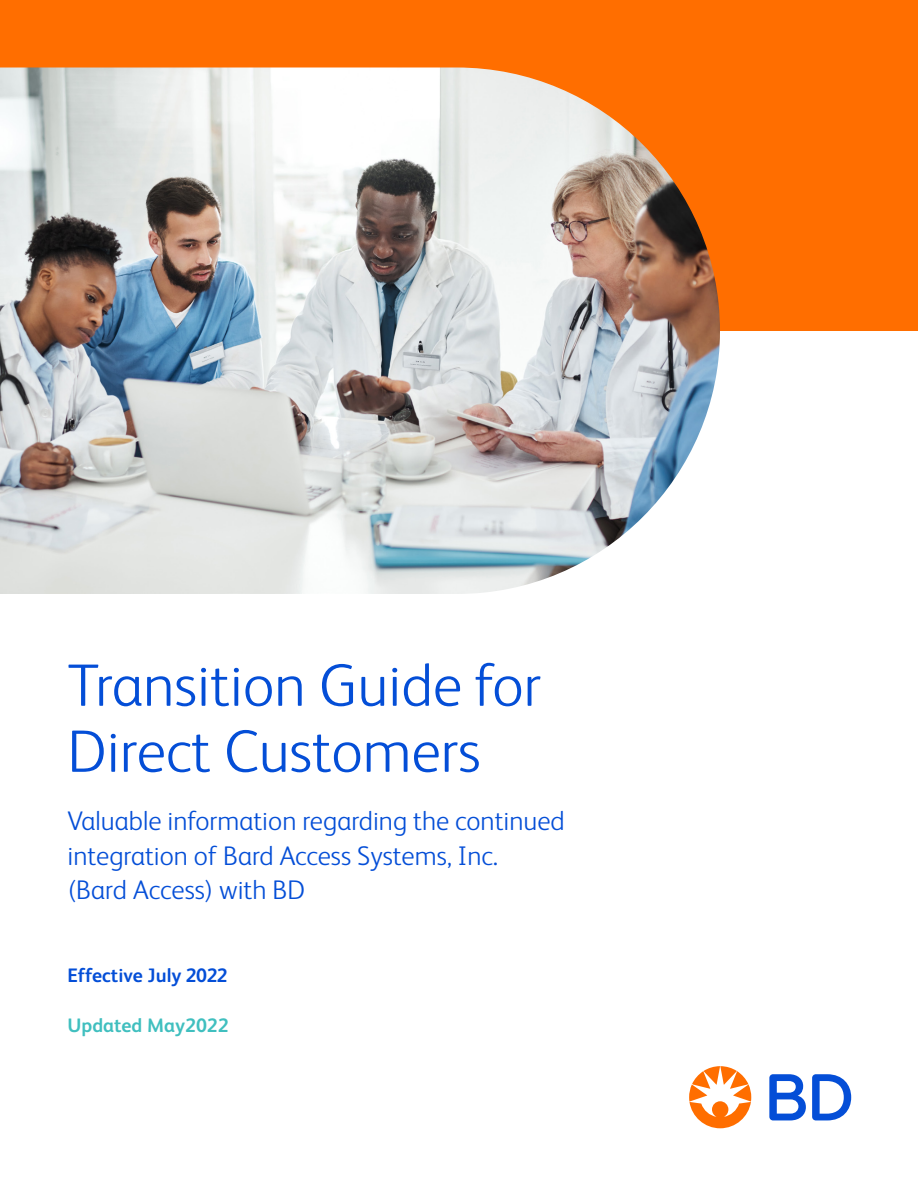
<style>
.page{position:relative;width:918px;height:1188px;background:#fff}
.page>*{position:absolute;margin:0;border:0;box-sizing:border-box;transform-origin:0 0}
.t1{font:300 60px/66px "FS Albert Pro";color:#044ed7}
.t2{font:300 27px/34.5px "FS Albert Pro";color:#044ed7}
.t3{font:700 19.5px "FS Albert Pro";color:#044ed7}
.t4{font:700 19.5px "FS Albert Pro";color:#40bfbf}
</style>
<div class="page">
<div style="left:0;top:0;width:918px;height:331px;background:#ff6e00"></div>
<svg style="left:769px;top:1074px;width:82px;height:46px"></svg>
<svg style="left:689px;top:1066px;width:62px;height:62px"></svg>
<img style="left:0;top:68px;width:720px;height:526px">
<h1 class="t1" style="left:68px;top:649px;width:475px">Transition Guide for<br>Direct Customers</h1>
<p class="t2" style="left:68px;top:802px;width:499px">Valuable information regarding the continued integration of Bard Access Systems, Inc.<br>(Bard Access) with BD</p>
<p class="t3" style="left:68px;top:961px;width:161px">Effective July 2022</p>
<p class="t4" style="left:68px;top:1011px;width:163px">Updated May2022</p>
</div>
